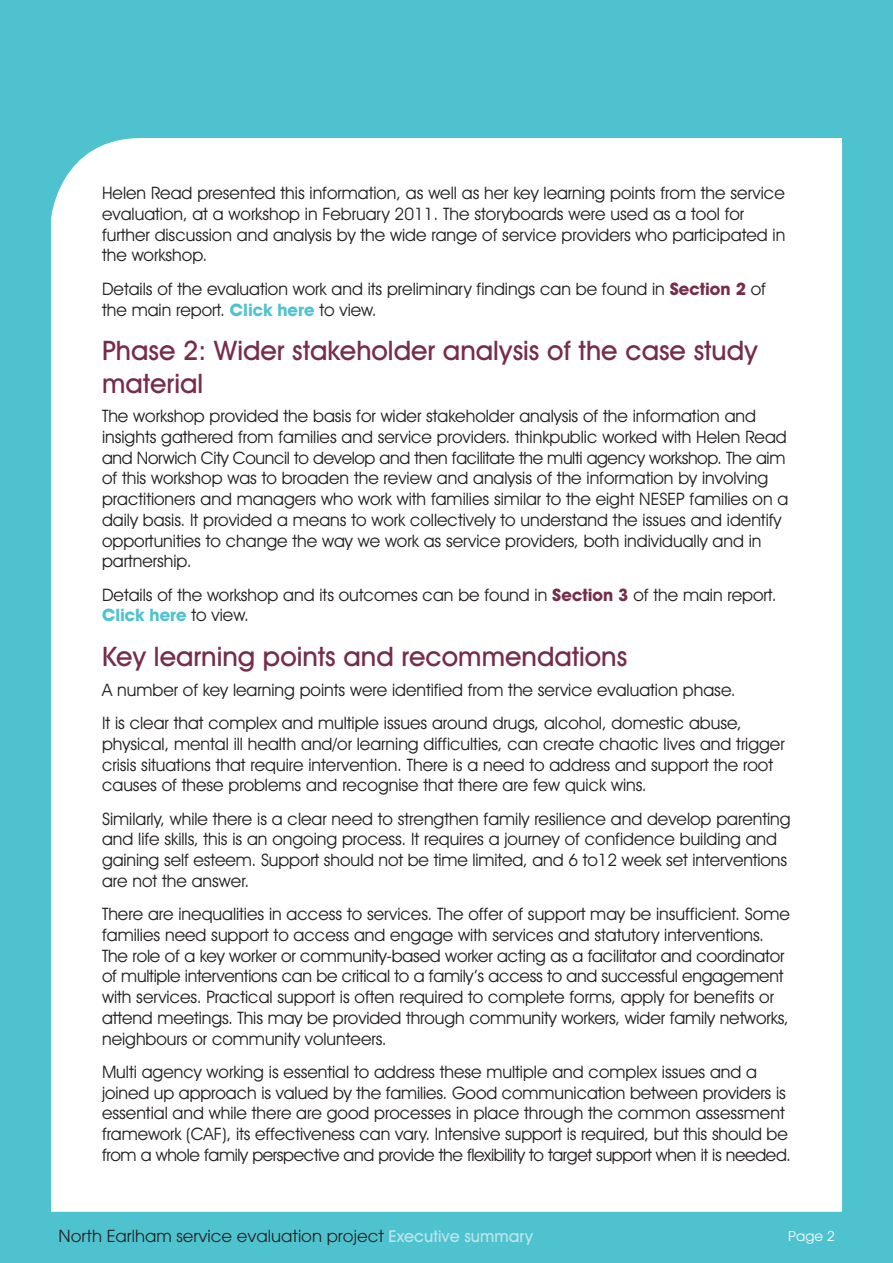
<style>
.page{position:relative;width:893px;height:1263px;background:#fff}
.page>*{position:absolute;margin:0;border:0;box-sizing:border-box;transform-origin:0 0}
.t1{font:500 27px/32.4px "Avant Garde IT Cby BT";color:#762d4c}
.t2{font:17.25px/20.7px "Avant Garde IT Cby BT";color:#231f20}
.t3{font:16.5px "Avant Garde";color:#231f20}
.t4{font:13.5px "Avant Garde";color:#fff}
.s1{font-weight:700;color:#762d4c}
.s2{font-weight:700;color:#4ec3cf}
.s3{font-family:"Avant Garde IT Cby BT";font-weight:500;color:#bce4ea}
</style>
<div class="page">
<div style="left:0;top:0;width:892px;height:1263px;background:#4ec3cf"></div>
<div style="left:51px;top:138px;width:791px;height:1074px;background:#fff"></div>
<p class="t2" style="left:102px;top:185px;width:685px">Helen Read presented this information, as well as her key learning points from the service evaluation, at a workshop in February 2011. The storyboards were used as a tool for further discussion and analysis by the wide range of service providers who participated in the workshop.</p>
<p class="t2" style="left:102px;top:280px;width:665px">Details of the evaluation work and its preliminary findings can be found in <span class="s1">Section 2</span> of the main report. <span class="s2">Click here</span> to view.</p>
<h1 class="t1" style="left:102px;top:337px;width:657px">Phase 2: Wider stakeholder analysis of the case study material</h1>
<p class="t2" style="left:102px;top:408px;width:688px">The workshop provided the basis for wider stakeholder analysis of the information and insights gathered from families and service providers. thinkpublic worked with Helen Read and Norwich City Council to develop and then facilitate the multi agency workshop. The aim of this workshop was to broaden the review and analysis of the information by involving practitioners and managers who work with families similar to the eight NESEP families on a daily basis. It provided a means to work collectively to understand the issues and identify opportunities to change the way we work as service providers, both individually and in partnership.</p>
<p class="t2" style="left:102px;top:586px;width:676px">Details of the workshop and its outcomes can be found in <span class="s1">Section 3</span> of the main report.<br><span class="s2">Click here</span> to view.</p>
<h1 class="t1" style="left:102px;top:643px;width:527px">Key learning points and recommendations</h1>
<p class="t2" style="left:102px;top:675px;width:641px;line-height:33.5px">A number of key learning points were identified from the service evaluation phase.<br>It is clear that complex and multiple issues around drugs, alcohol, domestic abuse,</p>
<p class="t2" style="left:102px;top:735px;width:684px">physical, mental ill health and/or learning difficulties, can create chaotic lives and trigger crisis situations that require intervention. There is a need to address and support the root causes of these problems and recognise that there are few quick wins.</p>
<p class="t2" style="left:102px;top:810px;width:690px">Similarly, while there is a clear need to strengthen family resilience and develop parenting and life skills, this is an ongoing process. It requires a journey of confidence building and gaining self esteem. Support should not be time limited, and 6 to12 week set interventions are not the answer.</p>
<p class="t2" style="left:102px;top:906px;width:689px">There are inequalities in access to services. The offer of support may be insufficient. Some families need support to access and engage with services and statutory interventions.<br>The role of a key worker or community-based worker acting as a facilitator and coordinator of multiple interventions can be critical to a family’s access to and successful engagement with services. Practical support is often required to complete forms, apply for benefits or attend meetings. This may be provided through community workers, wider family networks, neighbours or community volunteers.</p>
<p class="t2" style="left:102px;top:1063px;width:690px">Multi agency working is essential to address these multiple and complex issues and a joined up approach is valued by the families. Good communication between providers is essential and while there are good processes in place through the common assessment framework (CAF), its effectiveness can vary. Intensive support is required, but this should be from a whole family perspective and provide the flexibility to target support when it is needed.</p>
<p class="t3" style="left:59px;top:1230px;width:476px">North Earlham service evaluation project <span class="s3">Executive summary</span></p>
<p class="t4" style="left:788px;top:1231px;width:48px">Page 2</p>
</div>
